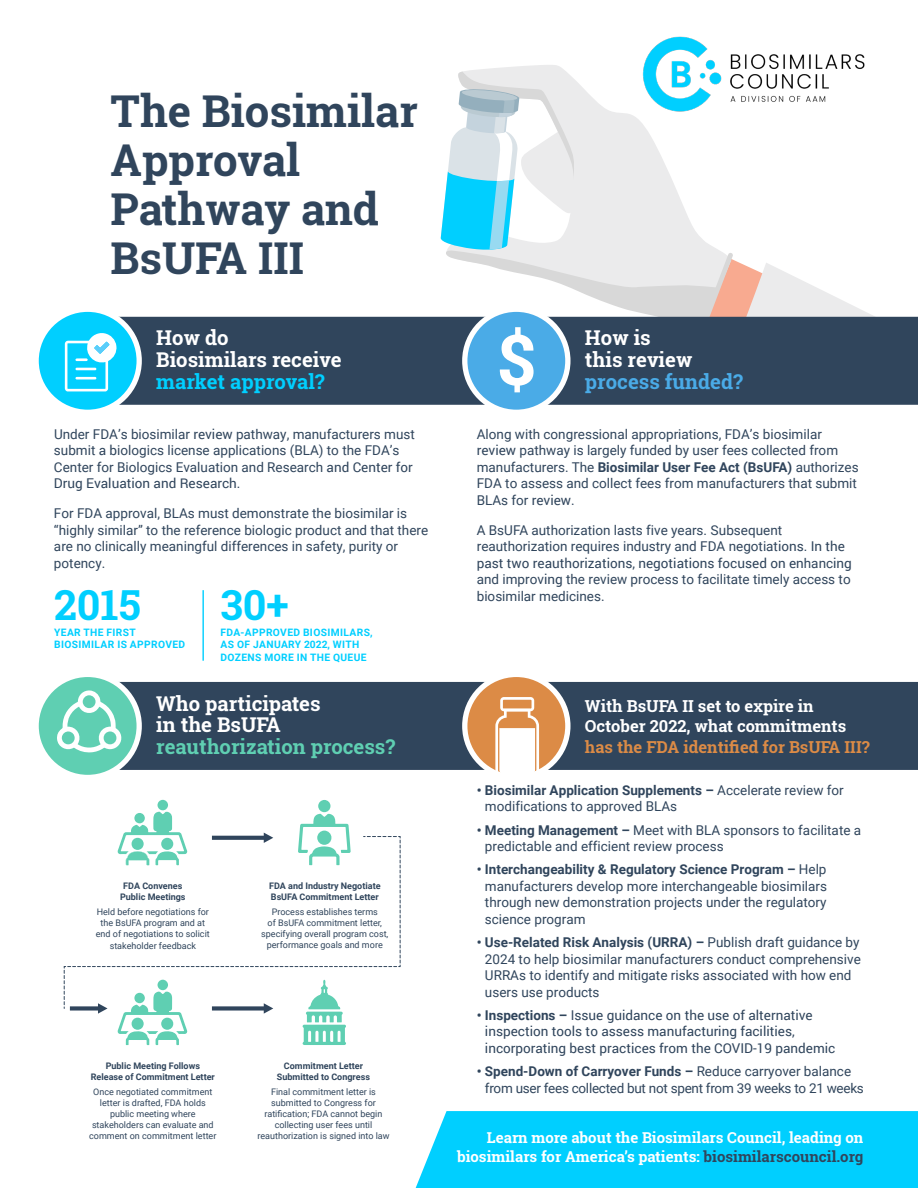
<style>
.page{position:relative;width:918px;height:1188px;background:#fff}
.page>*{position:absolute;margin:0;border:0;box-sizing:border-box;transform-origin:0 0}
.t1{font:700 70.2px "Roboto Slab";color:#fff}
.t2{font:700 43.95px/48.9px "Roboto Slab";color:#30455c}
.t3{font:700 41.4px "Roboto Slab";color:#00cfff}
.t4{font:700 20.4px/21.8px "Roboto Slab";color:#fff}
.t5{font:700 20.4px/21.8px "Roboto Slab";color:#4aabe7}
.t6{font:700 20.4px "Roboto Slab";color:#5fcfb2}
.t7{font:700 20.4px "Roboto Slab";color:#00cfff}
.t8{font:700 16.5px/20.2px "Roboto Slab";color:#fff}
.t9{font:700 16.5px "Roboto Slab";color:#dc8b46}
.t10{font:700 15px/19.5px "Roboto Slab";color:#fff;text-align:right}
.t11{font:13.5px/16.5px "Roboto";color:#30455c}
.t12{font:13.5px/16.5px "Roboto";letter-spacing:-.02em;color:#30455c}
.t13{font:700 10.2px/12.5px "Roboto";letter-spacing:.035em;color:#00cfff}
.t14{font:9px/10.9px "Roboto";color:#30455c;text-align:center}
.t15{font:700 9px/10.9px "Roboto";color:#30455c;text-align:center}
.s1{color:#fff}
.s2{font-weight:700}
.s3{color:#30455c}
</style>
<div class="page">
<svg style="left:440px;top:72px;width:451px;height:245px"></svg>
<div style="left:119px;top:317px;width:799px;height:88px;background:#30455c"></div>
<div style="left:119px;top:682px;width:799px;height:88px;background:#30455c"></div>
<div style="left:36px;top:309px;width:103px;height:103px;background:#00cfff;border-radius:50%"></div>
<div style="left:33px;top:307px;width:109px;height:108px;border:5px solid #fff;border-radius:50%"></div>
<svg style="left:36px;top:674px;width:103px;height:103px;background:#75d5bc"></svg>
<div style="left:33px;top:672px;width:109px;height:108px;border:5px solid #fff;border-radius:50%"></div>
<div style="left:465px;top:309px;width:103px;height:103px;background:#4aabe7;border-radius:50%"></div>
<div style="left:462px;top:307px;width:109px;height:108px;border:5px solid #fff;border-radius:50%"></div>
<div style="left:465px;top:674px;width:103px;height:103px;background:#dc8b46;border-radius:50%"></div>
<div style="left:462px;top:672px;width:109px;height:108px;border:5px solid #fff;border-radius:50%"></div>
<svg style="left:495px;top:697px;width:44px;height:82px"></svg>
<div style="left:416px;top:1111px;width:502px;height:77px;background:#00cfff"></div>
<hr style="left:202px;top:590px;width:2px;height:71px;background:#00cfff">
<div style="left:318px;top:800px;width:13px;height:12px;background:#5fcfb2;border-radius:50%"></div>
<div style="left:158px;top:800px;width:10px;height:10px;background:#5fcfb2;border-radius:50%"></div>
<svg style="left:64px;top:811px;width:337px;height:234px"></svg>
<img style="left:636px;top:36px;width:255px;height:77px">
<svg style="left:65px;top:333px;width:52px;height:58px"></svg>
<svg style="left:57px;top:690px;width:65px;height:63px"></svg>
<h2 class="t2" style="left:111px;top:89px;width:309px">The Biosimilar<br>Approval<br>Pathway and<br>BsUFA III</h2>
<h3 class="t4" style="left:156px;top:328px;width:187px">How do<br>Biosimilars receive</h3>
<h3 class="t7" style="left:156px;top:372px;width:170px">market approval?</h3>
<p class="t11" style="left:54px;top:427px;width:362px">Under FDA’s biosimilar review pathway, manufacturers must submit a biologics license applications (BLA) to the FDA’s Center for Biologics Evaluation and Research and Center for Drug Evaluation and Research.</p>
<p class="t11" style="left:54px;top:506px;width:376px">For FDA approval, BLAs must demonstrate the biosimilar is “highly similar” to the reference biologic product and that there are no clinically meaningful differences in safety, purity or potency.</p>
<h3 class="t3" style="left:54px;top:586px;width:88px">2015</h3>
<p class="t13" style="left:54px;top:627px;width:133px">YEAR THE FIRST<br>BIOSIMILAR IS APPROVED</p>
<h3 class="t3" style="left:220px;top:586px;width:70px">30+</h3>
<p class="t13" style="left:221px;top:627px;width:154px">FDA-APPROVED BIOSIMILARS,<br>AS OF JANUARY 2022, WITH<br>DOZENS MORE IN THE QUEUE</p>
<h3 class="t4" style="left:156px;top:694px;width:166px">Who participates in the BsUFA</h3>
<h3 class="t6" style="left:156px;top:733px;width:240px">reauthorization process?</h3>
<p class="t15" style="left:120px;top:881px;width:67px">FDA Convenes<br>Public Meetings</p>
<p class="t14" style="left:96px;top:907px;width:115px">Held before negotiations for the BsUFA program and at end of negotiations to solicit stakeholder feedback</p>
<p class="t15" style="left:269px;top:881px;width:113px;text-align:left">FDA and Industry Negotiate<br>BsUFA Commitment Letter</p>
<p class="t14" style="left:261px;top:907px;width:129px">Process establishes terms<br>of BsUFA commitment letter, specifying overall program cost, performance goals and more</p>
<p class="t15" style="left:91px;top:1061px;width:126px">Public Meeting Follows<br>Release of Commitment Letter</p>
<p class="t14" style="left:89px;top:1087px;width:129px">Once negotiated commitment letter is drafted, FDA holds public meeting where stakeholders can evaluate and comment on commitment letter</p>
<p class="t15" style="left:277px;top:1061px;width:95px">Commitment Letter<br>Submitted to Congress</p>
<p class="t14" style="left:257px;top:1087px;width:134px">Final commitment letter is submitted to Congress for ratification; FDA cannot begin collecting user fees until reauthorization is signed into law</p>
<h1 class="t1" style="left:498px;top:327px;width:39px">$</h1>
<h3 class="t5" style="left:585px;top:327px;width:159px"><span class="s1">How is<br>this</span> <span class="s1">review </span>process funded?</h3>
<p class="t11" style="left:477px;top:427px;width:383px">Along with congressional appropriations, FDA’s biosimilar review pathway is largely funded by user fees collected from manufacturers. The <span class="s2">Biosimilar User Fee Act (BsUFA)</span> authorizes FDA to assess and collect fees from manufacturers that submit BLAs for review.</p>
<p class="t11" style="left:477px;top:521px;width:377px">A BsUFA authorization lasts five years. Subsequent reauthorization requires industry and FDA negotiations. In the past two reauthorizations, negotiations focused on enhancing and improving the review process to facilitate timely access to biosimilar medicines.</p>
<p class="t8" style="left:585px;top:697px;width:263px">With BsUFA II set to expire in<br>October 2022, what commitments</p>
<p class="t9" style="left:585px;top:735px;width:286px">has the FDA identified for BsUFA III?</p>
<p class="t11" style="left:485px;top:783px;width:360px;text-indent:-8px"><span class="s2">• Biosimilar Application Supplements –</span> Accelerate review for modifications to approved BLAs</p>
<p class="t11" style="left:485px;top:823px;width:378px;text-indent:-8px"><span class="s2">• Meeting Management –</span> Meet with BLA sponsors to facilitate a predictable and efficient review process</p>
<p class="t11" style="left:485px;top:862px;width:344px;text-align:justify;text-indent:-8px"><span class="s2">• Interchangeability &amp; Regulatory Science Program –</span> Help manufacturers develop more interchangeable biosimilars through new demonstration projects under the regulatory science program</p>
<p class="t11" style="left:485px;top:935px;width:377px;text-indent:-8px"><span class="s2">• Use-Related Risk Analysis (URRA) –</span> Publish draft guidance by 2024 to help biosimilar manufacturers conduct comprehensive URRAs to identify and mitigate risks associated with how end users use products</p>
<p class="t11" style="left:485px;top:1008px;width:352px;text-indent:-8px"><span class="s2">• Inspections –</span> Issue guidance on the use of alternative inspection tools to assess manufacturing facilities, incorporating best practices from the COVID-19 pandemic</p>
<p class="t12" style="left:485px;top:1064px;width:380px;text-indent:-8px"><span class="s2">• Spend-Down of Carryover Funds –</span> Reduce carryover balance from user fees collected but not spent from 39 weeks to 21 weeks</p>
<p class="t10" style="left:457px;top:1127px;width:408px">Learn more about the Biosimilars Council, leading on biosimilars for America’s patients: <span class="s3">biosimilarscouncil.org</span></p>
</div>
